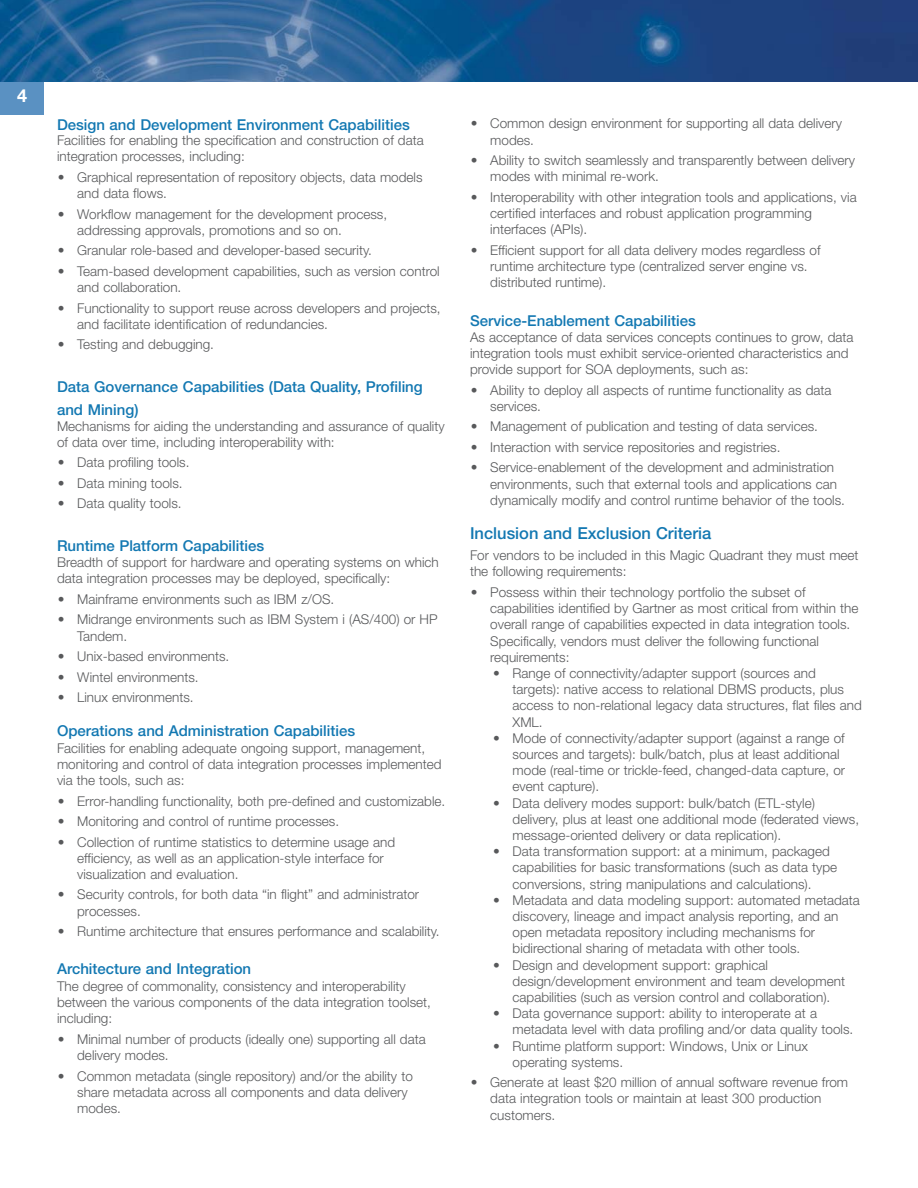
<style>
.page{position:relative;width:918px;height:1188px;background:#fff}
.page>*{position:absolute;margin:0;border:0;box-sizing:border-box;transform-origin:0 0}
.t1{font:700 18px "Helvetica Neue CE";color:#fff}
.t2{font:500 16.5px "Helvetica Neue";color:#1378b2}
.t3{font:500 15px/22.5px "Helvetica Neue";color:#1378b2}
.t4{font:300 13.5px/16.2px "Helvetica Neue";color:#58595b}
</style>
<div class="page">
<div style="left:0;top:79px;width:44px;height:36px;background:#5a91c2"></div>
<img style="left:0;top:0;width:918px;height:81px">
<h1 class="t1" style="left:17px;top:90px;width:12px">4</h1>
<p class="t3" style="left:57px;top:114px;width:354px">Design and Development Environment Capabilities</p>
<p class="t4" style="left:57px;top:134px;width:368px">Facilities for enabling the specification and construction of data integration processes, including:</p>
<p class="t4" style="left:77px;top:170px;width:347px;text-indent:-20px">• Graphical representation of repository objects, data models and data flows.</p>
<p class="t4" style="left:77px;top:207px;width:311px;text-indent:-20px">• Workflow management for the development process, addressing approvals, promotions and so on.</p>
<p class="t4" style="left:58px;top:244px;width:316px">• Granular role-based and developer-based security.</p>
<p class="t4" style="left:77px;top:264px;width:364px;text-indent:-20px">• Team-based development capabilities, such as version control and collaboration.</p>
<p class="t4" style="left:77px;top:301px;width:365px;text-indent:-20px">• Functionality to support reuse across developers and projects, and facilitate identification of redundancies.</p>
<p class="t4" style="left:58px;top:338px;width:158px">• Testing and debugging.</p>
<p class="t3" style="left:57px;top:377px;width:367px">Data Governance Capabilities (Data Quality, Profiling and Mining)</p>
<p class="t4" style="left:57px;top:419px;width:389px">Mechanisms for aiding the understanding and assurance of quality of data over time, including interoperability with:</p>
<p class="t4" style="left:58px;top:456px;width:133px">• Data profiling tools.</p>
<p class="t4" style="left:58px;top:476px;width:126px">• Data mining tools.</p>
<p class="t4" style="left:58px;top:497px;width:125px">• Data quality tools.</p>
<p class="t3" style="left:57px;top:536px;width:209px">Runtime Platform Capabilities</p>
<p class="t4" style="left:57px;top:556px;width:383px">Breadth of support for hardware and operating systems on which data integration processes may be deployed, specifically:</p>
<p class="t4" style="left:58px;top:592px;width:278px">• Mainframe environments such as IBM z/OS.</p>
<p class="t4" style="left:77px;top:613px;width:362px;text-indent:-20px">• Midrange environments such as IBM System i (AS/400) or HP<br>Tandem.</p>
<p class="t4" style="left:58px;top:650px;width:173px">• Unix-based environments.</p>
<p class="t4" style="left:58px;top:670px;width:142px">• Wintel environments.</p>
<p class="t4" style="left:58px;top:691px;width:137px">• Linux environments.</p>
<p class="t3" style="left:57px;top:720px;width:300px">Operations and Administration Capabilities</p>
<p class="t4" style="left:57px;top:741px;width:386px">Facilities for enabling adequate ongoing support, management, monitoring and control of data integration processes implemented via the tools, such as:</p>
<p class="t4" style="left:58px;top:794px;width:389px">• Error-handling functionality, both pre-defined and customizable.</p>
<p class="t4" style="left:58px;top:814px;width:283px">• Monitoring and control of runtime processes.</p>
<p class="t4" style="left:77px;top:835px;width:319px;text-indent:-20px">• Collection of runtime statistics to determine usage and efficiency, as well as an application-style interface for visualization and evaluation.</p>
<p class="t4" style="left:77px;top:888px;width:343px;text-indent:-20px">• Security controls, for both data “in flight” and administrator processes.</p>
<p class="t4" style="left:58px;top:925px;width:383px">• Runtime architecture that ensures performance and scalability.</p>
<p class="t3" style="left:57px;top:959px;width:196px">Architecture and Integration</p>
<p class="t4" style="left:57px;top:979px;width:376px">The degree of commonality, consistency and interoperability between the various components of the data integration toolset, including:</p>
<p class="t4" style="left:77px;top:1032px;width:350px;text-indent:-20px">• Minimal number of products (ideally one) supporting all data delivery modes.</p>
<p class="t4" style="left:77px;top:1069px;width:337px;text-indent:-20px">• Common metadata (single repository) and/or the ability to share metadata across all components and data delivery modes.</p>
<p class="t4" style="left:490px;top:117px;width:353px;text-indent:-20px">• Common design environment for supporting all data delivery modes.</p>
<p class="t4" style="left:490px;top:154px;width:366px;text-indent:-20px">• Ability to switch seamlessly and transparently between delivery modes with minimal re-work.</p>
<p class="t4" style="left:490px;top:190px;width:368px;text-indent:-20px">• Interoperability with other integration tools and applications, via certified interfaces and robust application programming interfaces (APIs).</p>
<p class="t4" style="left:490px;top:243px;width:332px;text-indent:-20px">• Efficient support for all data delivery modes regardless of runtime architecture type (centralized server engine vs. distributed runtime).</p>
<p class="t3" style="left:470px;top:311px;width:227px">Service-Enablement Capabilities</p>
<p class="t4" style="left:470px;top:330px;width:385px">As acceptance of data services concepts continues to grow, data integration tools must exhibit service-oriented characteristics and provide support for SOA deployments, such as:</p>
<p class="t4" style="left:490px;top:383px;width:343px;text-indent:-20px">• Ability to deploy all aspects of runtime functionality as data services.</p>
<p class="t4" style="left:471px;top:420px;width:349px">• Management of publication and testing of data services.</p>
<p class="t4" style="left:471px;top:440px;width:311px">• Interaction with service repositories and registries.</p>
<p class="t4" style="left:490px;top:461px;width:356px;text-indent:-20px">• Service-enablement of the development and administration environments, such that external tools and applications can dynamically modify and control runtime behavior of the tools.</p>
<p class="t2" style="left:470px;top:528px;width:243px">Inclusion and Exclusion Criteria</p>
<p class="t4" style="left:470px;top:549px;width:390px">For vendors to be included in this Magic Quadrant they must meet the following requirements:</p>
<p class="t4" style="left:490px;top:585px;width:370px;text-indent:-20px">• Possess within their technology portfolio the subset of capabilities identified by Gartner as most critical from within the overall range of capabilities expected in data integration tools.<br>Specifically, vendors must deliver the following functional requirements:</p>
<p class="t4" style="left:513px;top:666px;width:351px;text-indent:-20px">• Range of connectivity/adapter support (sources and targets): native access to relational DBMS products, plus access to non-relational legacy data structures, flat files and XML.</p>
<p class="t4" style="left:513px;top:731px;width:334px;text-indent:-20px">• Mode of connectivity/adapter support (against a range of sources and targets): bulk/batch, plus at least additional mode (real-time or trickle-feed, changed-data capture, or event capture).</p>
<p class="t4" style="left:513px;top:796px;width:348px;text-indent:-20px">• Data delivery modes support: bulk/batch (ETL-style) delivery, plus at least one additional mode (federated views, message-oriented delivery or data replication).</p>
<p class="t4" style="left:513px;top:844px;width:326px;text-indent:-20px">• Data transformation support: at a minimum, packaged capabilities for basic transformations (such as data type conversions, string manipulations and calculations).</p>
<p class="t4" style="left:513px;top:893px;width:349px;text-indent:-20px">• Metadata and data modeling support: automated metadata discovery, lineage and impact analysis reporting, and an open metadata repository including mechanisms for bidirectional sharing of metadata with other tools.</p>
<p class="t4" style="left:513px;top:958px;width:334px;text-indent:-20px">• Design and development support: graphical design/development environment and team development capabilities (such as version control and collaboration).</p>
<p class="t4" style="left:513px;top:1006px;width:342px;text-indent:-20px">• Data governance support: ability to interoperate at a metadata level with data profiling and/or data quality tools.</p>
<p class="t4" style="left:513px;top:1039px;width:297px;text-indent:-20px">• Runtime platform support: Windows, Unix or Linux operating systems.</p>
<p class="t4" style="left:490px;top:1076px;width:359px;text-indent:-20px">• Generate at least $20 million of annual software revenue from data integration tools or maintain at least 300 production customers.</p>
</div>
